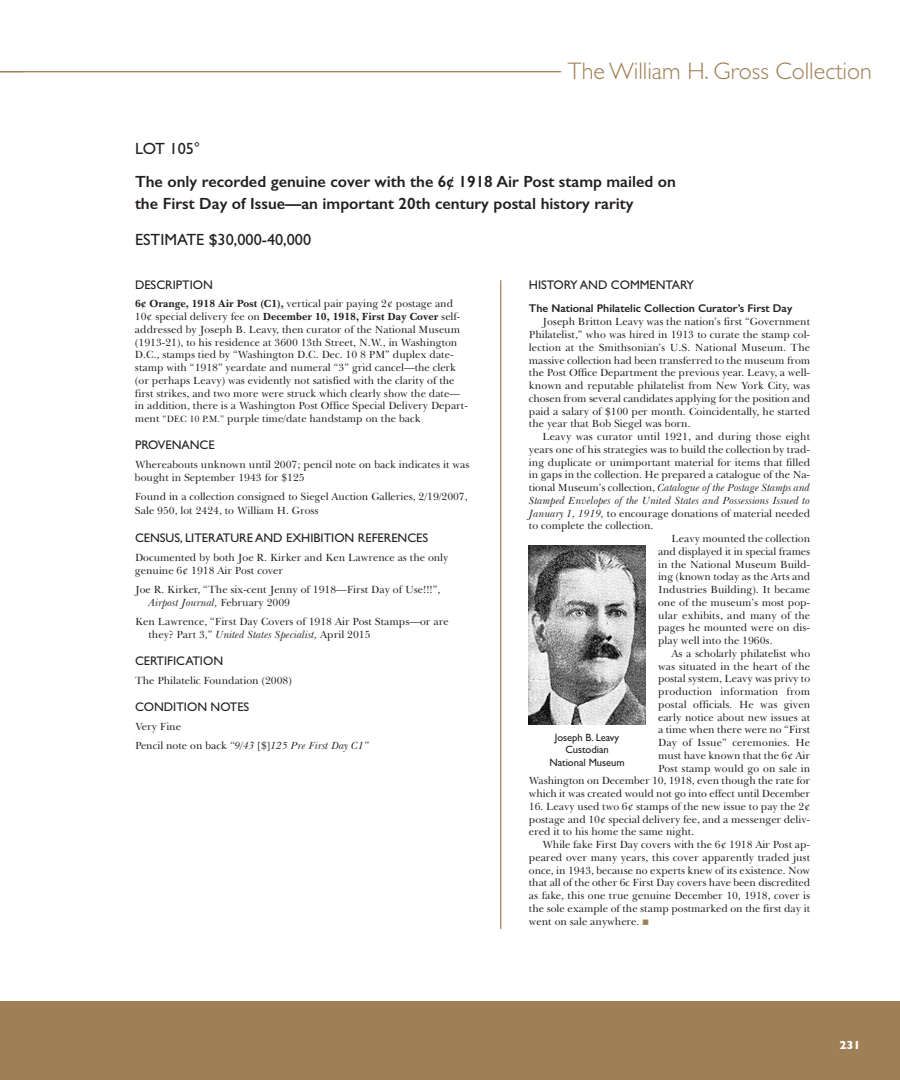
<style>
.page{position:relative;width:900px;height:1080px;background:#fff}
.page>*{position:absolute;margin:0;border:0;box-sizing:border-box;transform-origin:0 0}
.t1{font:300 24px "Gill Sans";color:#9f7f55}
.t2{font:600 16.25px/22.8px "Gill Sans";color:#231f20}
.t3{font:16.25px "Gill Sans";color:#231f20}
.t4{font:12.5px "Gill Sans";color:#231f20}
.t5{font:700 11.88px "Gill Sans";color:#fff}
.t6{font:600 11.25px "Gill Sans";color:#231f20}
.t7{font:10.62px/12.8px "Baskerville BT";color:#231f20}
.t8{font:italic 10.62px "Baskerville BT";color:#231f20}
.t9{font:10.62px/12.8px "Gill Sans";letter-spacing:-.005em;color:#231f20;text-align:center}
.s1{font-weight:700}
.s2{font-size:9.38px}
.s3{font-style:italic}
.s4{font-style:normal}
.s5{font-family:"Menlo";font-weight:700;color:#9f7f55}
</style>
<div class="page">
<div style="left:0;top:1001px;width:900px;height:79px;background:#9f7f55"></div>
<hr style="left:0;top:71px;width:561px;height:1px;background:#9f7f55">
<hr style="left:500px;top:280px;width:1px;height:649px;background:#9f7f55">
<img style="left:528px;top:545px;width:118px;height:180px">
<h1 class="t1" style="left:568px;top:56px;width:305px">The William H. Gross Collection</h1>
<h2 class="t3" style="left:135px;top:139px;width:67px">LOT 105°</h2>
<h2 class="t2" style="left:135px;top:170px;width:543px">The only recorded genuine cover with the 6¢ 1918 Air Post stamp mailed on the First Day of Issue—an important 20th century postal history rarity</h2>
<h2 class="t3" style="left:135px;top:230px;width:178px">ESTIMATE $30,000-40,000</h2>
<p class="t4" style="left:135px;top:277px;width:79px">DESCRIPTION</p>
<p class="t7" style="left:135px;top:299px;width:334px"><span class="s1">6¢ Orange, 1918 Air Post (C1),</span> vertical pair paying 2¢ postage and 10¢ special delivery fee on <span class="s1">December 10, 1918, First Day Cover</span> self&shy;addressed by Joseph B. Leavy, then curator of the National Museum (1913-21), to his residence at 3600 13th Street, N.W., in Washington D.C., stamps tied by “Washington D.C. Dec. 10 8 PM” duplex date&shy;stamp with “1918” yeardate and numeral “3” grid cancel—the clerk (or perhaps Leavy) was evidently not satisfied with the clarity of the first strikes, and two more were struck which clearly show the date— in addition, there is a Washington Post Office Special Delivery Depart&shy;ment <span class="s2">“DEC 10 P.M.”</span> purple time/date handstamp on the back</p>
<p class="t4" style="left:135px;top:438px;width:81px">PROVENANCE</p>
<p class="t7" style="left:135px;top:459px;width:336px">Whereabouts unknown until 2007; pencil note on back indicates it was bought in September 1943 for $125</p>
<p class="t7" style="left:135px;top:491px;width:334px;line-height:13.8px">Found in a collection consigned to Siegel Auction Galleries, 2/19/2007,<br>Sale 950, lot 2424, to William H. Gross</p>
<p class="t4" style="left:135px;top:531px;width:295px">CENSUS, LITERATURE AND EXHIBITION REFERENCES</p>
<p class="t7" style="left:135px;top:552px;width:315px">Documented by both Joe R. Kirker and Ken Lawrence as the only genuine 6¢ 1918 Air Post cover</p>
<p class="t7" style="left:149px;top:585px;width:293px;text-indent:-14px">Joe R. Kirker, “The six-cent Jenny of 1918—First Day of Use!!!”,<br><span class="s3">Airpost Journal,</span> February 2009</p>
<p class="t7" style="left:148px;top:617px;width:302px;text-indent:-13px">Ken Lawrence, “First Day Covers of 1918 Air Post Stamps—or are they? Part 3,” <span class="s3">United States Specialist,</span> April 2015</p>
<p class="t4" style="left:135px;top:654px;width:90px">CERTIFICATION</p>
<p class="t7" style="left:135px;top:675px;width:158px">The Philatelic Foundation (2008)</p>
<p class="t4" style="left:135px;top:700px;width:116px">CONDITION NOTES</p>
<p class="t7" style="left:135px;top:718px;width:235px;line-height:19.5px">Very Fine<br>Pencil note on back <span class="s3">“9/43</span> [$]<span class="s3">125 Pre First Day C1”</span></p>
<p class="t4" style="left:529px;top:277px;width:167px">HISTORY AND COMMENTARY</p>
<p class="t6" style="left:529px;top:302px;width:265px">The National Philatelic Collection Curator’s First Day</p>
<p class="t7" style="left:529px;top:317px;width:283px;text-align:justify;text-indent:14px">Joseph Britton Leavy was the nation’s first “Government Philatelist,” who was hired in 1913 to curate the stamp col&shy;lection at the Smithsonian’s U.S. National Museum. The massive collection had been transferred to the museum from the Post Office Department the previous year. Leavy, a well&shy;known and reputable philatelist from New York City, was chosen from several candidates applying for the position and paid a salary of $100 per month. Coincidentally, he started the year that Bob Siegel was born.</p>
<p class="t7" style="left:542px;top:431px;width:269px">Leavy was curator until 1921, and during those eight</p>
<p class="t7" style="left:529px;top:444px;width:283px">years one of his strategies was to build the collection by trad-</p>
<p class="t7" style="left:529px;top:457px;width:283px">ing duplicate or unimportant material for items that filled</p>
<p class="t7" style="left:529px;top:470px;width:283px">in gaps in the collection. He prepared a catalogue of the Na-</p>
<p class="t8" style="left:529px;top:484px;width:283px"><span class="s4">tional Museum’s collection,</span> Catalogue of the Postage Stamps and</p>
<p class="t8" style="left:529px;top:496px;width:283px">Stamped Envelopes of the United States and Possessions Issued to</p>
<p class="t7" style="left:529px;top:508px;width:283px"><span class="s3">January 1, 1919,</span> to encourage donations of material needed</p>
<p class="t7" style="left:529px;top:521px;width:126px">to complete the collection.</p>
<p class="t7" style="left:672px;top:533px;width:140px">Leavy mounted the collection</p>
<p class="t7" style="left:658px;top:546px;width:154px">and displayed it in special frames</p>
<p class="t7" style="left:658px;top:559px;width:154px">in the National Museum Build-</p>
<p class="t7" style="left:658px;top:572px;width:154px">ing (known today as the Arts and</p>
<p class="t7" style="left:658px;top:584px;width:154px">Industries Building). It became</p>
<p class="t7" style="left:658px;top:597px;width:154px">one of the museum’s most pop-</p>
<p class="t7" style="left:658px;top:610px;width:154px">ular exhibits, and many of the</p>
<p class="t7" style="left:658px;top:623px;width:154px">pages he mounted were on dis-</p>
<p class="t7" style="left:658px;top:635px;width:116px">play well into the 1960s.</p>
<p class="t7" style="left:672px;top:648px;width:140px">As a scholarly philatelist who</p>
<p class="t7" style="left:658px;top:661px;width:154px">was situated in the heart of the</p>
<p class="t7" style="left:658px;top:674px;width:154px">postal system, Leavy was privy to</p>
<p class="t7" style="left:658px;top:686px;width:154px">production information from</p>
<p class="t7" style="left:658px;top:699px;width:154px">postal officials. He was given</p>
<p class="t7" style="left:658px;top:712px;width:154px">early notice about new issues at</p>
<p class="t7" style="left:658px;top:725px;width:154px">a time when there were no “First</p>
<p class="t7" style="left:658px;top:737px;width:154px">Day of Issue” ceremonies. He</p>
<p class="t7" style="left:658px;top:750px;width:154px">must have known that the 6¢ Air</p>
<p class="t7" style="left:658px;top:763px;width:154px">Post stamp would go on sale in</p>
<p class="t7" style="left:529px;top:776px;width:283px">Washington on December 10, 1918, even though the rate for</p>
<p class="t7" style="left:529px;top:788px;width:283px">which it was created would not go into effect until December</p>
<p class="t7" style="left:529px;top:801px;width:283px;text-align:justify">16. Leavy used two 6¢ stamps of the new issue to pay the 2¢ postage and 10¢ special delivery fee, and a messenger deliv&shy;ered it to his home the same night.</p>
<p class="t7" style="left:529px;top:839px;width:283px;text-align:justify;text-indent:14px">While fake First Day covers with the 6¢ 1918 Air Post ap&shy;peared over many years, this cover apparently traded just once, in 1943, because no experts knew of its existence. Now that all of the other 6c First Day covers have been discredited as fake, this one true genuine December 10, 1918, cover is the sole example of the stamp postmarked on the first day it went on sale anywhere. <span class="s5">◼</span></p>
<p class="t9" style="left:549px;top:731px;width:77px">Joseph B. Leavy<br>Custodian<br>National Museum</p>
<p class="t5" style="left:839px;top:1038px;width:23px">231</p>
</div>
